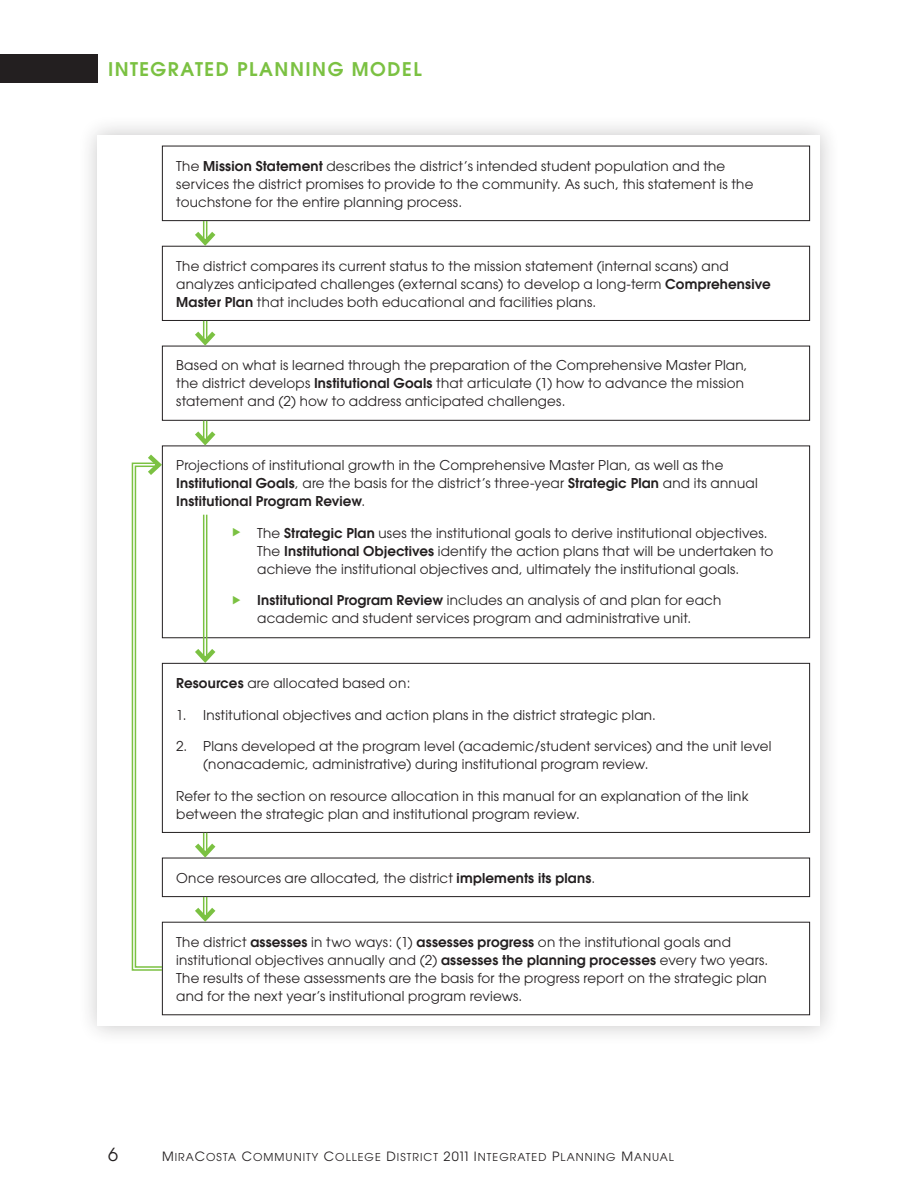
<style>
.page{position:relative;width:918px;height:1188px;background:#fff}
.page>*{position:absolute;margin:0;border:0;box-sizing:border-box;transform-origin:0 0}
.t1{font:600 18.75px "Avant Garde";letter-spacing:.08em;color:#7bc142}
.t2{font:18px "Avant Garde";color:#231f20}
.t3{font:13.5px/18px "Avant Garde";letter-spacing:.015em;color:#231f20}
.t4{font:10.8px "Avant Garde Book SC850";letter-spacing:.095em;color:#231f20}
.s1{font-weight:600}
.s2{font-size:12.75px}
.s3{font-family:"Avant Garde";font-size:12.75px}
</style>
<div class="page">
<div style="left:0;top:54px;width:98px;height:29px;background:#231f20"></div>
<div style="left:77px;top:115px;width:763px;height:931px;background:#231f20;opacity:.25"></div>
<div style="left:97px;top:135px;width:723px;height:891px;background:#fff"></div>
<div style="left:162px;top:146px;width:648px;height:75px;border:1px solid #231f20"></div>
<div style="left:162px;top:246px;width:648px;height:75px;border:1px solid #231f20"></div>
<div style="left:162px;top:346px;width:648px;height:75px;border:1px solid #231f20"></div>
<div style="left:162px;top:858px;width:648px;height:39px;border:1px solid #231f20"></div>
<div style="left:162px;top:446px;width:648px;height:192px;border:1px solid #231f20"></div>
<div style="left:162px;top:663px;width:648px;height:170px;border:1px solid #231f20"></div>
<svg style="left:131px;top:450px;width:34px;height:521px"></svg>
<hr style="left:206px;top:515px;width:1px;height:145px;background:#7bc142">
<hr style="left:203px;top:515px;width:1px;height:145px;background:#7bc142">
<svg style="left:190px;top:644px;width:30px;height:21px"></svg>
<svg style="left:190px;top:221px;width:30px;height:27px"></svg>
<svg style="left:190px;top:321px;width:30px;height:27px"></svg>
<svg style="left:190px;top:421px;width:30px;height:27px"></svg>
<svg style="left:190px;top:833px;width:30px;height:27px"></svg>
<svg style="left:190px;top:897px;width:30px;height:26px"></svg>
<h1 class="t1" style="left:108px;top:57px;width:315px">Integrated Planning Model</h1>
<p class="t3" style="left:176px;top:157px;width:579px">The <span class="s1">Mission Statement</span> describes the district’s intended student population and the services the district promises to provide to the community. As such, this statement is the touchstone for the entire planning process.</p>
<p class="t3" style="left:176px;top:257px;width:596px">The district compares its current status to the mission statement (internal scans) and analyzes anticipated challenges (external scans) to develop a long-term <span class="s1">Comprehensive<br>Master Plan</span> that includes both educational and facilities plans.</p>
<p class="t3" style="left:176px;top:356px;width:573px">Based on what is learned through the preparation of the Comprehensive Master Plan, the district develops <span class="s1">Institutional Goals</span> that articulate (1) how to advance the mission statement and (2) how to address anticipated challenges.</p>
<p class="t3" style="left:176px;top:456px;width:583px">Projections of institutional growth in the Comprehensive Master Plan, as well as the<br><span class="s1">Institutional Goals</span>, are the basis for the district’s three-year <span class="s1">Strategic Plan</span> and its annual<br><span class="s1">Institutional Program Review</span>.</p>
<p class="t3" style="left:257px;top:524px;width:518px">The <span class="s1">Strategic Plan</span> uses the institutional goals to derive institutional objectives.<br>The <span class="s1">Institutional Objectives</span> identify the action plans that will be undertaken to achieve the institutional objectives and, ultimately the institutional goals.</p>
<p class="t3" style="left:257px;top:591px;width:466px"><span class="s1">Institutional Program Review</span> includes an analysis of and plan for each academic and student services program and administrative unit.</p>
<p class="t3" style="left:176px;top:674px;width:236px"><span class="s1">Resources</span> are allocated based on:</p>
<p class="t3" style="left:176px;top:706px;width:481px">1. Institutional objectives and action plans in the district strategic plan.</p>
<p class="t3" style="left:203px;top:737px;width:570px;text-indent:-27px">2. Plans developed at the program level (academic/student services) and the unit level (nonacademic, administrative) during institutional program review.</p>
<p class="t3" style="left:176px;top:787px;width:574px">Refer to the section on resource allocation in this manual for an explanation of the link between the strategic plan and institutional program review.</p>
<p class="t3" style="left:176px;top:869px;width:420px">Once resources are allocated, the district <span class="s1">implements its plans</span>.</p>
<p class="t3" style="left:176px;top:933px;width:594px">The district <span class="s1">assesses</span> in two ways: (1) <span class="s1">assesses progress</span> on the institutional goals and institutional objectives annually and (2) <span class="s1">assesses the planning processes</span> every two years.<br>The results of these assessments are the basis for the progress report on the strategic plan and for the next year’s institutional program reviews.</p>
<h2 class="t2" style="left:108px;top:1144px;width:11px">6</h2>
<p class="t4" style="left:162px;top:1151px;width:513px"><span class="s2">M</span>IRA<span class="s2">C</span>OSTA <span class="s2">C</span>OMM UNITY <span class="s2">C</span>OLLEGE <span class="s2">D</span>ISTRICT <span class="s3">2011</span> <span class="s2">I</span> NTEGRATED <span class="s2">P</span>LANNING <span class="s2">M</span>ANUAL</p>
</div>
